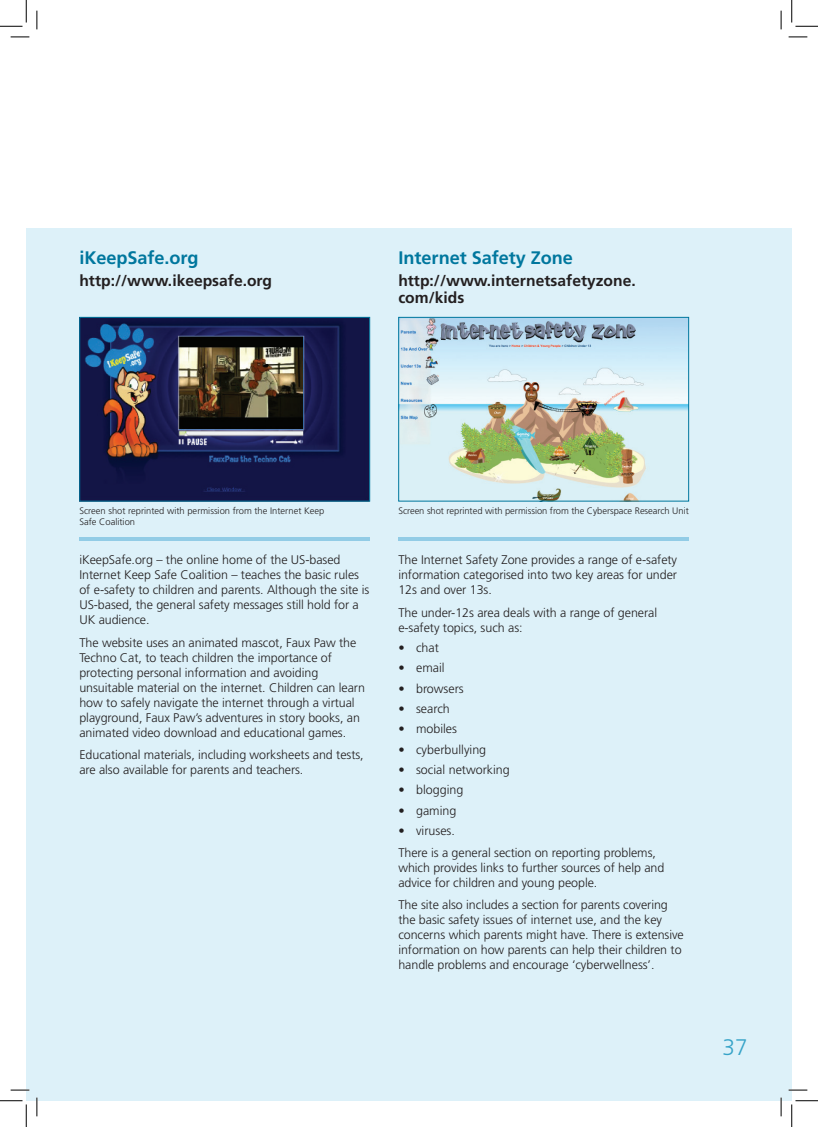
<style>
.page{position:relative;width:818px;height:1127px;background:#fff}
.page>*{position:absolute;margin:0;border:0;box-sizing:border-box;transform-origin:0 0}
.t1{font:300 22.5px "Frutiger";color:#36a3c8}
.t2{font:700 18.12px "Frutiger";letter-spacing:-.005em;color:#00779e}
.t3{font:700 15.62px/17.5px "Frutiger";color:#231f20}
.t4{font:300 12.5px/15px "Frutiger";letter-spacing:-.005em;color:#231f20}
.t5{font:300 9.38px/11.2px "Frutiger";letter-spacing:-.005em;color:#231f20}
</style>
<div class="page">
<div style="left:26px;top:228px;width:11px;height:872px;background:#ddf1f9"></div>
<div style="left:37px;top:228px;width:755px;height:872px;background:#ddf1f9"></div>
<img style="left:81px;top:319px;width:287px;height:180px">
<div style="left:79px;top:317px;width:291px;height:184px;border:1px solid #00779e"></div>
<svg style="left:79px;top:537px;width:291px;height:3px"></svg>
<img style="left:400px;top:319px;width:287px;height:180px">
<div style="left:398px;top:317px;width:291px;height:184px;border:1px solid #00779e"></div>
<svg style="left:398px;top:537px;width:291px;height:3px"></svg>
<svg style="left:11px;top:36px;width:18px;height:2px"></svg>
<svg style="left:788px;top:36px;width:19px;height:2px"></svg>
<svg style="left:11px;top:1089px;width:18px;height:1px"></svg>
<svg style="left:788px;top:1089px;width:19px;height:1px"></svg>
<svg style="left:36px;top:11px;width:2px;height:18px"></svg>
<svg style="left:36px;top:1097px;width:2px;height:18px"></svg>
<svg style="left:780px;top:11px;width:2px;height:18px"></svg>
<svg style="left:780px;top:1097px;width:2px;height:18px"></svg>
<svg style="left:0;top:0;width:27px;height:27px"></svg>
<svg style="left:0;top:1100px;width:27px;height:26px"></svg>
<svg style="left:791px;top:0;width:27px;height:27px"></svg>
<svg style="left:791px;top:1100px;width:27px;height:26px"></svg>
<h2 class="t2" style="left:79px;top:250px;width:121px">iKeepSafe.org</h2>
<p class="t3" style="left:79px;top:273px;width:194px">http://www.ikeepsafe.org</p>
<h2 class="t2" style="left:398px;top:250px;width:176px">Internet Safety Zone</h2>
<p class="t3" style="left:398px;top:273px;width:239px">http://www.internetsafetyzone. com/kids</p>
<p class="t5" style="left:79px;top:506px;width:246px">Screen shot reprinted with permission from the Internet Keep<br>Safe Coalition</p>
<p class="t4" style="left:79px;top:553px;width:291px">iKeepSafe.org – the online home of the US-based Internet Keep Safe Coalition – teaches the basic rules of e-safety to children and parents. Although the site is US-based, the general safety messages still hold for a UK audience.</p>
<p class="t4" style="left:79px;top:635px;width:287px">The website uses an animated mascot, Faux Paw the Techno Cat, to teach children the importance of protecting personal information and avoiding unsuitable material on the internet. Children can learn how to safely navigate the internet through a virtual playground, Faux Paw’s adventures in story books, an animated video download and educational games.</p>
<p class="t4" style="left:79px;top:747px;width:286px">Educational materials, including worksheets and tests, are also available for parents and teachers.</p>
<p class="t5" style="left:398px;top:506px;width:292px">Screen shot reprinted with permission from the Cyberspace Research Unit</p>
<p class="t4" style="left:398px;top:553px;width:280px;text-align:justify">The Internet Safety Zone provides a range of e-safety information categorised into two key areas for under 12s and over 13s.</p>
<p class="t4" style="left:398px;top:605px;width:260px">The under-12s area deals with a range of general e-safety topics, such as:</p>
<p class="t4" style="left:398px;top:641px;width:42px">• chat</p>
<p class="t4" style="left:398px;top:661px;width:48px">• email</p>
<p class="t4" style="left:398px;top:681px;width:67px">• browsers</p>
<p class="t4" style="left:398px;top:701px;width:53px">• search</p>
<p class="t4" style="left:398px;top:722px;width:60px">• mobiles</p>
<p class="t4" style="left:398px;top:742px;width:89px">• cyberbullying</p>
<p class="t4" style="left:398px;top:762px;width:113px">• social networking</p>
<p class="t4" style="left:398px;top:783px;width:66px">• blogging</p>
<p class="t4" style="left:398px;top:803px;width:60px">• gaming</p>
<p class="t4" style="left:398px;top:820px;width:259px;line-height:22.1px">• viruses.<br>There is a general section on reporting problems,</p>
<p class="t4" style="left:398px;top:860px;width:267px">which provides links to further sources of help and advice for children and young people.</p>
<p class="t4" style="left:398px;top:898px;width:287px">The site also includes a section for parents covering the basic safety issues of internet use, and the key concerns which parents might have. There is extensive information on how parents can help their children to handle problems and encourage ‘cyberwellness’.</p>
<h1 class="t1" style="left:722px;top:1037px;width:27px">37</h1>
</div>
